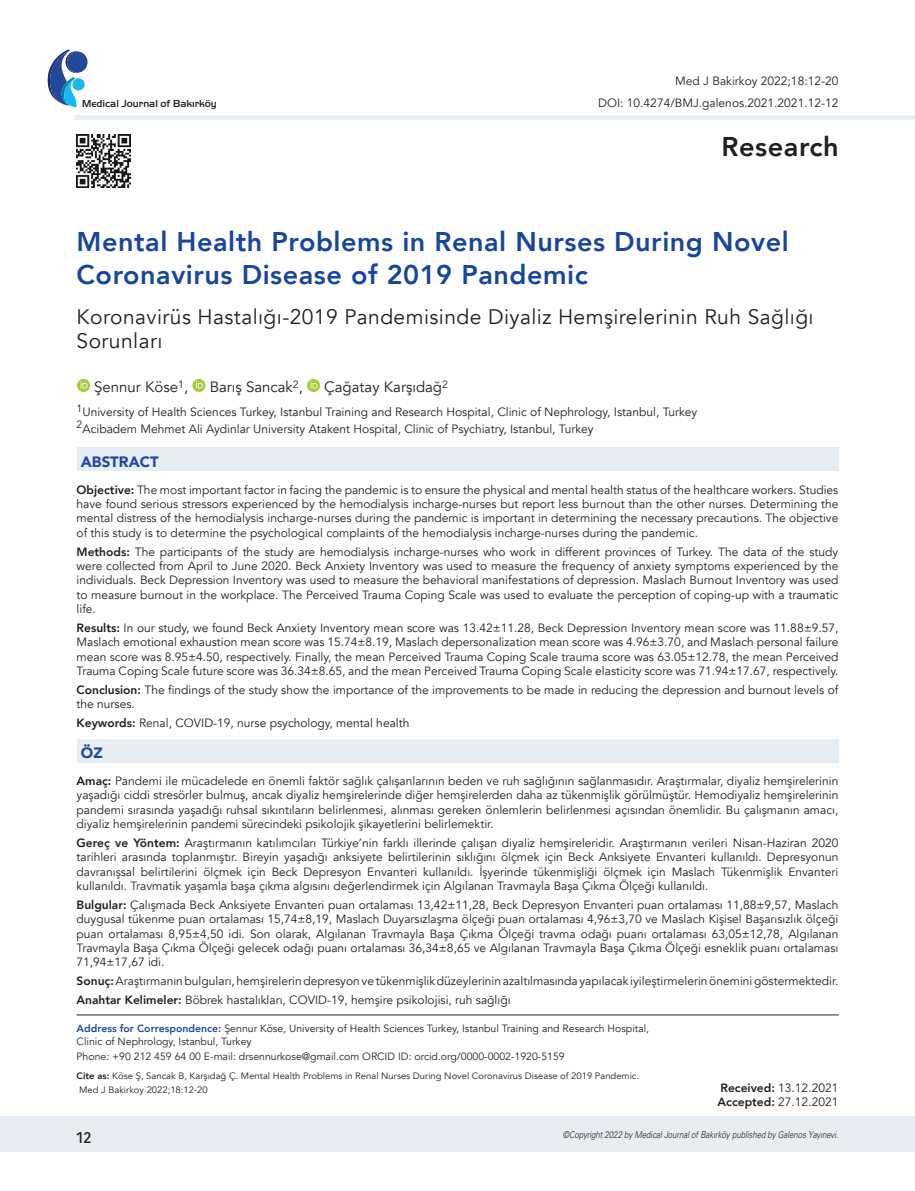
<style>
.page{position:relative;width:915px;height:1191px;background:#fff}
.page>*{position:absolute;margin:0;border:0;box-sizing:border-box;transform-origin:0 0}
.t1{font:800 27.15px "Avenir";letter-spacing:.02em;color:#231f20}
.BAŞLIK_BÜYÜK{font:800 27px/32.4px "Avenir";letter-spacing:.02em;color:#18469d}
.ANA_BAŞLIK_2{font:21px/24px "Avenir";letter-spacing:.02em;color:#231f20}
.t2{font:500 16.5px "Kohinoor Devanagari";color:#231f20}
.YAZAR{font:15px "Avenir";color:#231f20}
.başlık_iç{font:900 15px "Avenir";color:#22489b}
.ÖZET{font:12px/14.4px "Avenir";color:#231f20;text-align:justify}
.KURUM{font:12px "Avenir";color:#231f20}
.sayfa_no{font:12px "Avenir";color:#231f20}
.t3{font:10.5px/12.8px "Avenir";color:#231f20}
.t4{font:500 10.5px "Handel Got D";color:#231f20}
.t5{font:9.45px "Univers Light Ita Tr";letter-spacing:-.005em;color:#231f20;scale:.83 1}
.t6{font:9.3px/13.5px "Avenir";color:#231f20}
.s1{font-weight:800}
.s2{font-weight:800;color:#22489b}
</style>
<div class="page">
<div style="left:0;top:1116px;width:914px;height:35px;background:#e6edf3"></div>
<hr style="left:75px;top:115px;width:839px;height:4px;background:#e6edf3">
<svg style="left:48px;top:49px;width:40px;height:58px"></svg>
<img style="left:77px;top:134px;width:53px;height:54px">
<svg style="left:77px;top:379px;width:13px;height:13px"></svg>
<svg style="left:80px;top:381px;width:8px;height:7px"></svg>
<svg style="left:192px;top:379px;width:13px;height:13px"></svg>
<svg style="left:196px;top:381px;width:7px;height:7px"></svg>
<svg style="left:307px;top:379px;width:13px;height:13px"></svg>
<svg style="left:310px;top:381px;width:7px;height:7px"></svg>
<div style="left:77px;top:448px;width:761px;height:23px;background:#e6edf3"></div>
<div style="left:77px;top:739px;width:761px;height:23px;background:#e6edf3"></div>
<hr style="left:77px;top:1014px;width:761px;height:1px;background:#231f20">
<p class="t4" style="left:82px;top:98px;width:136px">Medical Journal of Bakırköy</p>
<p class="sayfa_no" style="left:675px;top:74px;width:164px">Med J Bakirkoy 2022;18:12-20</p>
<p class="ÖZET" style="left:598px;top:96px;width:241px">DOI: 10.4274/BMJ.galenos.2021.2021.12-12</p>
<h1 class="t1" style="left:721px;top:126px;width:119px">Research</h1>
<p class="BAŞLIK_BÜYÜK" style="left:77px;top:226px;width:713px">Mental Health Problems in Renal Nurses During Novel<br>Coronavirus Disease of 2019 Pandemic</p>
<p class="ANA_BAŞLIK_2" style="left:77px;top:305px;width:738px">Koronavirüs Hastalığı-2019 Pandemisinde Diyaliz Hemşirelerinin Ruh Sağlığı<br>Sorunları</p>
<p class="YAZAR" style="left:94px;top:378px;width:95px">Şennur Köse<sup>1</sup>,</p>
<p class="YAZAR" style="left:209px;top:378px;width:95px">Barış Sancak<sup>2</sup>,</p>
<p class="YAZAR" style="left:324px;top:378px;width:125px">Çağatay Karşıdağ<sup>2</sup></p>
<p class="KURUM" style="left:77px;top:405px;width:622px"><sup>1</sup>University of Health Sciences Turkey, Istanbul Training and Research Hospital, Clinic of Nephrology, Istanbul, Turkey</p>
<p class="KURUM" style="left:77px;top:422px;width:518px"><sup>2</sup>Acibadem Mehmet Ali Aydinlar University Atakent Hospital, Clinic of Psychiatry, Istanbul, Turkey</p>
<p class="başlık_iç" style="left:81px;top:449px;width:79px">ABSTRACT</p>
<p class="ÖZET" style="left:77px;top:482px;width:763px"><span class="s1">Objective:</span> The most important factor in facing the pandemic is to ensure the physical and mental health status of the healthcare workers. Studies have found serious stressors experienced by the hemodialysis incharge-nurses but report less burnout than the other nurses. Determining the mental distress of the hemodialysis incharge-nurses during the pandemic is important in determining the necessary precautions. The objective of this study is to determine the psychological complaints of the hemodialysis incharge-nurses during the pandemic.</p>
<p class="ÖZET" style="left:77px;top:544px;width:763px"><span class="s1">Methods:</span> The participants of the study are hemodialysis incharge-nurses who work in different provinces of Turkey. The data of the study were collected from April to June 2020. Beck Anxiety Inventory was used to measure the frequency of anxiety symptoms experienced by the individuals. Beck Depression Inventory was used to measure the behavioral manifestations of depression. Maslach Burnout Inventory was used to measure burnout in the workplace. The Perceived Trauma Coping Scale was used to evaluate the perception of coping-up with a traumatic life.</p>
<p class="ÖZET" style="left:77px;top:620px;width:763px"><span class="s1">Results:</span> In our study, we found Beck Anxiety Inventory mean score was 13.42±11.28, Beck Depression Inventory mean score was 11.88±9.57, Maslach emotional exhaustion mean score was 15.74±8.19, Maslach depersonalization mean score was 4.96±3.70, and Maslach personal failure mean score was 8.95±4.50, respectively. Finally, the mean Perceived Trauma Coping Scale trauma score was 63.05±12.78, the mean Perceived Trauma Coping Scale future score was 36.34±8.65, and the mean Perceived Trauma Coping Scale elasticity score was 71.94±17.67, respectively.</p>
<p class="ÖZET" style="left:77px;top:682px;width:763px"><span class="s1">Conclusion:</span> The findings of the study show the importance of the improvements to be made in reducing the depression and burnout levels of the nurses.</p>
<p class="ÖZET" style="left:77px;top:715px;width:334px"><span class="s1">Keywords:</span> Renal, COVID-19, nurse psychology, mental health</p>
<p class="başlık_iç" style="left:81px;top:740px;width:23px">ÖZ</p>
<p class="ÖZET" style="left:77px;top:774px;width:763px"><span class="s1">Amaç:</span> Pandemi ile mücadelede en önemli faktör sağlık çalışanlarının beden ve ruh sağlığının sağlanmasıdır. Araştırmalar, diyaliz hemşirelerinin yaşadığı ciddi stresörler bulmuş, ancak diyaliz hemşirelerinde diğer hemşirelerden daha az tükenmişlik görülmüştür. Hemodiyaliz hemşirelerinin pandemi sırasında yaşadığı ruhsal sıkıntıların belirlenmesi, alınması gereken önlemlerin belirlenmesi açısından önemlidir. Bu çalışmanın amacı, diyaliz hemşirelerinin pandemi sürecindeki psikolojik şikayetlerini belirlemektir.</p>
<p class="ÖZET" style="left:77px;top:835px;width:763px"><span class="s1">Gereç ve Yöntem:</span> Araştırmanın katılımcıları Türkiye’nin farklı illerinde çalışan diyaliz hemşireleridir. Araştırmanın verileri Nisan-Haziran 2020 tarihleri arasında toplanmıştır. Bireyin yaşadığı anksiyete belirtilerinin sıklığını ölçmek için Beck Anksiyete Envanteri kullanıldı. Depresyonun davranışsal belirtilerini ölçmek için Beck Depresyon Envanteri kullanıldı. İşyerinde tükenmişliği ölçmek için Maslach Tükenmişlik Envanteri kullanıldı. Travmatik yaşamla başa çıkma algısını değerlendirmek için Algılanan Travmayla Başa Çıkma Ölçeği kullanıldı.</p>
<p class="ÖZET" style="left:77px;top:897px;width:763px"><span class="s1">Bulgular:</span> Çalışmada Beck Anksiyete Envanteri puan ortalaması 13,42±11,28, Beck Depresyon Envanteri puan ortalaması 11,88±9,57, Maslach duygusal tükenme puan ortalaması 15,74±8,19, Maslach Duyarsızlaşma ölçeği puan ortalaması 4,96±3,70 ve Maslach Kişisel Başarısızlık ölçeği puan ortalaması 8,95±4,50 idi. Son olarak, Algılanan Travmayla Başa Çıkma Ölçeği travma odağı puanı ortalaması 63,05±12,78, Algılanan Travmayla Başa Çıkma Ölçeği gelecek odağı puanı ortalaması 36,34±8,65 ve Algılanan Travmayla Başa Çıkma Ölçeği esneklik puanı ortalaması 71,94±17,67 idi.</p>
<p class="ÖZET" style="left:77px;top:974px;width:763px"><span class="s1">Sonuç:</span> Araştırmanın bulguları, hemşirelerin depresyon ve tükenmişlik düzeylerinin azaltılmasında yapılacak iyileştirmelerin önemini göstermektedir.</p>
<p class="ÖZET" style="left:77px;top:992px;width:435px"><span class="s1">Anahtar Kelimeler:</span> Böbrek hastalıkları, COVID-19, hemşire psikolojisi, ruh sağlığı</p>
<p class="t3" style="left:77px;top:1022px;width:574px"><span class="s2">Address for Correspondence:</span> Şennur Köse, University of Health Sciences Turkey, Istanbul Training and Research Hospital,<br>Clinic of Nephrology, Istanbul, Turkey</p>
<p class="t3" style="left:77px;top:1050px;width:489px">Phone: +90 212 459 64 00 E-mail: drsennurkose@gmail.com ORCID ID: orcid.org/0000-0002-1920-5159</p>
<p class="t6" style="left:77px;top:1069px;width:564px"><span class="s1">Cite as:</span> Köse Ş, Sancak B, Karşıdağ Ç. Mental Health Problems in Renal Nurses During Novel Coronavirus Disease of 2019 Pandemic.<br>Med J Bakirkoy 2022;18:12-20</p>
<p class="ÖZET" style="left:720px;top:1080px;width:119px"><span class="s1">Received:</span> 13.12.2021</p>
<p class="ÖZET" style="left:717px;top:1095px;width:122px"><span class="s1">Accepted:</span> 27.12.2021</p>
<h3 class="t2" style="left:77px;top:1127px;width:16px">12</h3>
<p class="t5" style="left:562px;top:1128px;width:333px">©Copyright 2022 by Medical Journal of Bakırköy published by Galenos Yayınevi.</p>
</div>
